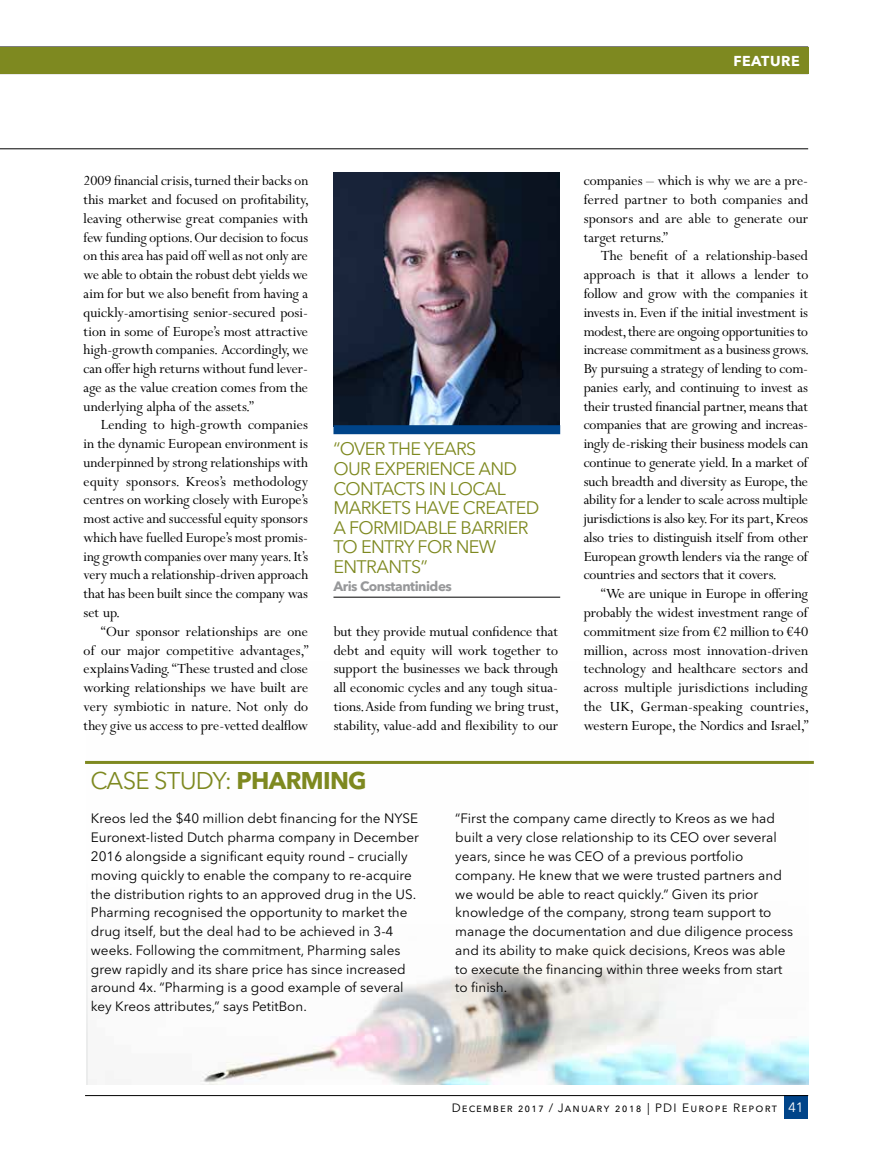
<style>
.page{position:relative;width:872px;height:1149px;background:#fff}
.page>*{position:absolute;margin:0;border:0;box-sizing:border-box;transform-origin:0 0}
.t1{font:24px "Avenir Next LT Pro";letter-spacing:-.03em;color:#7e8920}
.t2{font:18px/19.5px "Avenir Next LT Pro";letter-spacing:-.035em;color:#7e8920}
.t3{font:15.75px/18.8px "Perpetua MT Pro";color:#000;text-align:justify}
.t4{font:700 14.25px "Avenir Next LT Pro";letter-spacing:.035em;color:#fff}
.t5{font:13.5px/18.8px "Avenir Next LT Pro";color:#000}
.t6{font:700 13.5px "Avenir Next LT Pro";letter-spacing:-.035em;color:#97989a}
.t7{font:12px "Avenir Next LT Pro";letter-spacing:.1em;color:#000}
.s1{font-weight:700}
.s2{font-size:13.5px;color:#fff}
</style>
<div class="page">
<div style="left:784px;top:1095px;width:24px;height:23px;background:#004489"></div>
<hr style="left:85px;top:1094px;width:723px;height:1px;background:#000">
<hr style="left:0;top:148px;width:808px;height:1px;background:#000">
<img style="left:88px;top:763px;width:720px;height:321px">
<div style="left:0;top:47px;width:808px;height:27px;background:#7e8920"></div>
<img style="left:333px;top:173px;width:227px;height:252px">
<div style="left:333px;top:425px;width:227px;height:9px;background:#004489"></div>
<hr style="left:333px;top:596px;width:227px;height:1px;background:#000">
<hr style="left:85px;top:760px;width:729px;height:3px;background:#7e8920">
<p class="t4" style="left:733px;top:52px;width:68px">FEATURE</p>
<p class="t3" style="left:84px;top:171px;width:227px">2009 financial crisis, turned their backs on this market and focused on profitability, leaving otherwise great companies with few funding options. Our decision to focus on this area has paid off well as not only are we able to obtain the robust debt yields we aim for but we also benefit from having a quickly-amortising senior-secured posi&shy;tion in some of Europe’s most attractive high-growth companies. Accordingly, we can offer high returns without fund lever&shy;age as the value creation comes from the underlying alpha of the assets.”</p>
<p class="t3" style="left:84px;top:415px;width:226px;text-indent:17px">Lending to high-growth companies in the dynamic European environment is underpinned by strong relationships with equity sponsors. Kreos’s methodology centres on working closely with Europe’s most active and successful equity sponsors which have fuelled Europe’s most promis&shy;ing growth companies over many years. It’s very much a relationship-driven approach that has been built since the company was set up.</p>
<p class="t3" style="left:84px;top:621px;width:226px;text-indent:17px">“Our sponsor relationships are one of our major competitive advantages,” explains Vading. “These trusted and close working relationships we have built are very symbiotic in nature. Not only do they give us access to pre-vetted dealflow</p>
<p class="t3" style="left:334px;top:621px;width:227px">but they provide mutual confidence that debt and equity will work together to support the businesses we back through all economic cycles and any tough situa&shy;tions. Aside from funding we bring trust, stability, value-add and flexibility to our</p>
<p class="t2" style="left:333px;top:439px;width:208px">“OVER THE YEARS<br>OUR EXPERIENCE AND<br>CONTACTS IN LOCAL<br>MARKETS HAVE CREATED<br>A FORMIDABLE BARRIER<br>TO ENTRY FOR NEW<br>ENTRANTS”</p>
<p class="t6" style="left:333px;top:577px;width:120px">Aris Constantinides</p>
<p class="t3" style="left:583px;top:171px;width:226px">companies – which is why we are a pre&shy;ferred partner to both companies and sponsors and are able to generate our target returns.”</p>
<p class="t3" style="left:583px;top:246px;width:227px;text-indent:17px">The benefit of a relationship-based approach is that it allows a lender to follow and grow with the companies it invests in. Even if the initial investment is modest, there are ongoing opportunities to increase commitment as a business grows.<br>By pursuing a strategy of lending to com&shy;panies early, and continuing to invest as their trusted financial partner, means that companies that are growing and increas&shy;ingly de-risking their business models can continue to generate yield. In a market of such breadth and diversity as Europe, the ability for a lender to scale across multiple jurisdictions is also key. For its part, Kreos also tries to distinguish itself from other European growth lenders via the range of countries and sectors that it covers.</p>
<p class="t3" style="left:583px;top:584px;width:227px;text-indent:17px">“We are unique in Europe in offering probably the widest investment range of commitment size from €2 million to €40 million, across most innovation-driven technology and healthcare sectors and across multiple jurisdictions including the UK, German-speaking countries, western Europe, the Nordics and Israel,”</p>
<h1 class="t1" style="left:90px;top:766px;width:278px">CASE STUDY: <span class="s1">PHARMING</span></h1>
<p class="t5" style="left:91px;top:809px;width:330px">Kreos led the $40 million debt financing for the NYSE Euronext-listed Dutch pharma company in December 2016 alongside a significant equity round – crucially moving quickly to enable the company to re-acquire the distribution rights to an approved drug in the US.<br>Pharming recognised the opportunity to market the drug itself, but the deal had to be achieved in 3-4 weeks. Following the commitment, Pharming sales grew rapidly and its share price has since increased around 4x. “Pharming is a good example of several key Kreos attributes,” says PetitBon.</p>
<p class="t5" style="left:455px;top:809px;width:339px">“First the company came directly to Kreos as we had built a very close relationship to its CEO over several years, since he was CEO of a previous portfolio company. He knew that we were trusted partners and we would be able to react quickly.” Given its prior knowledge of the company, strong team support to manage the documentation and due diligence process and its ability to make quick decisions, Kreos was able to execute the financing within three weeks from start to finish.</p>
<p class="t7" style="left:452px;top:1100px;width:353px">December 2017 / January 2018 | PDI Europe Report <span class="s2">41</span></p>
</div>
